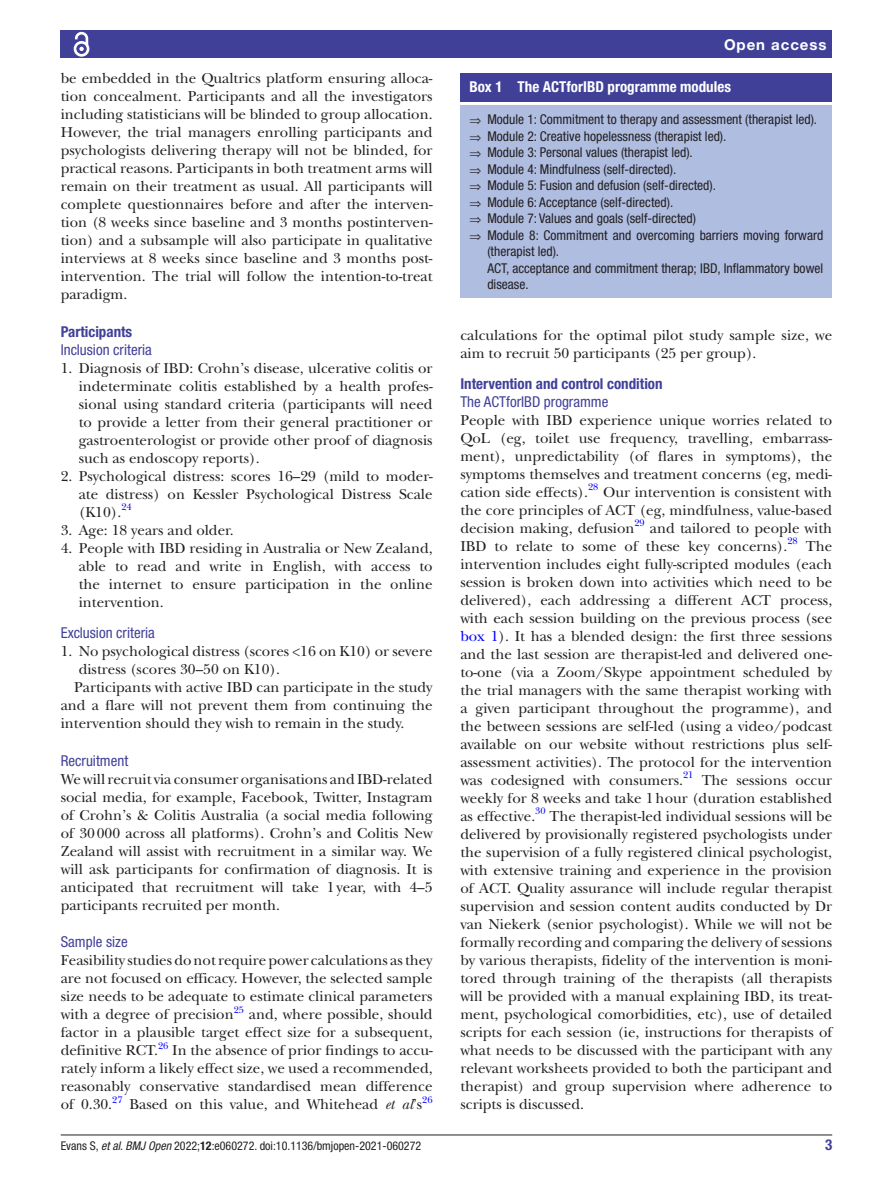
<style>
.page{position:relative;width:893px;height:1191px;background:#fff}
.page>*{position:absolute;margin:0;border:0;box-sizing:border-box;transform-origin:0 0}
.t1{font:15px/18px "New Baskerville";color:#231f20;text-align:justify}
.t2{font:condensed 15px "Helvetica Neue LT Std";color:#414099}
.t3{font:700 condensed 15px "Helvetica Neue LT Std";color:#414099}
.t4{font:700 condensed 15px "Helvetica Neue LT Std";color:#fff}
.t5{font:700 15px "Helvetica Neue LT Std";letter-spacing:.065em;color:#fff}
.t6{font:condensed 13.5px "Helvetica Neue LT Std";color:#231f20}
.t7{font:condensed 12px "Helvetica Neue LT Std";color:#231f20}
.t8{font:9.9px "New Baskerville";color:#00f}
.s1{font-style:italic}
.s2{color:#00f}
.s3{font-weight:700}
</style>
<div class="page">
<hr style="left:61px;top:1134px;width:771px;height:1px;background:#231f20">
<div style="left:61px;top:31px;width:771px;height:27px;background:#414099"></div>
<svg style="left:73px;top:31px;width:17px;height:26px"></svg>
<div style="left:460px;top:73px;width:372px;height:28px;background:#414099"></div>
<div style="left:460px;top:106px;width:372px;height:192px;background:#afbde1"></div>
<p class="t1" style="left:61px;top:69px;width:373px">be embedded in the Qualtrics platform ensuring alloca&shy;tion concealment. Participants and all the investigators including statisticians will be blinded to group allocation.<br>However, the trial managers enrolling participants and psychologists delivering therapy will not be blinded, for practical reasons. Participants in both treatment arms will remain on their treatment as usual. All participants will complete questionnaires before and after the interven&shy;tion (8 weeks since baseline and 3 months postinterven&shy;tion) and a subsample will also participate in qualitative interviews at 8 weeks since baseline and 3 months post&shy;intervention. The trial will follow the intention-to-treat paradigm.</p>
<p class="t3" style="left:61px;top:322px;width:73px">Participants</p>
<p class="t2" style="left:61px;top:340px;width:93px">Inclusion criteria</p>
<p class="t1" style="left:79px;top:359px;width:355px;text-indent:-18px">1. Diagnosis of IBD: Crohn’s disease, ulcerative colitis or indeterminate colitis established by a health profes&shy;sional using standard criteria (participants will need to provide a letter from their general practitioner or gastroenterologist or provide other proof of diagnosis such as endoscopy reports).</p>
<p class="t1" style="left:79px;top:467px;width:355px;text-indent:-18px">2. Psychological distress: scores 16–29 (mild to moder&shy;ate distress) on Kessler Psychological Distress Scale (K10).</p>
<p class="t8" style="left:121px;top:501px;width:12px">24</p>
<p class="t1" style="left:61px;top:521px;width:175px">3. Age: 18 years and older.</p>
<p class="t1" style="left:79px;top:539px;width:355px;text-indent:-18px">4. People with IBD residing in Australia or New Zealand, able to read and write in English, with access to the internet to ensure participation in the online intervention.</p>
<p class="t2" style="left:61px;top:624px;width:96px">Exclusion criteria</p>
<p class="t1" style="left:61px;top:642px;width:373px">1. No psychological distress (scores &lt;16 on K10) or severe</p>
<p class="t1" style="left:79px;top:660px;width:203px">distress (scores 30–50 on K10).</p>
<p class="t1" style="left:74px;top:678px;width:360px">Participants with active IBD can participate in the study</p>
<p class="t1" style="left:61px;top:696px;width:373px">and a flare will not prevent them from continuing the</p>
<p class="t1" style="left:61px;top:714px;width:345px">intervention should they wish to remain in the study.</p>
<p class="t2" style="left:61px;top:751px;width:69px">Recruitment</p>
<p class="t1" style="left:61px;top:770px;width:373px">We will recruit via consumer organisations and IBD-related social media, for example, Facebook, Twitter, Instagram of Crohn’s &amp; Colitis Australia (a social media following of 30000 across all platforms). Crohn’s and Colitis New Zealand will assist with recruitment in a similar way. We will ask participants for confirmation of diagnosis. It is anticipated that recruitment will take 1year, with 4–5 participants recruited per month.</p>
<p class="t2" style="left:61px;top:933px;width:68px">Sample size</p>
<p class="t1" style="left:61px;top:951px;width:373px">Feasibility studies do not require power calculations as they are not focused on efficacy. However, the selected sample size needs to be adequate to estimate clinical parameters with a degree of precision</p>
<p class="t8" style="left:234px;top:1003px;width:12px">25</p>
<p class="t1" style="left:61px;top:1005px;width:373px;text-indent:188px">and, where possible, should factor in a plausible target effect size for a subsequent, definitive RCT.</p>
<p class="t8" style="left:158px;top:1039px;width:12px">26</p>
<p class="t1" style="left:61px;top:1041px;width:373px;text-indent:112px">In the absence of prior findings to accu&shy;rately inform a likely effect size, we used a recommended, reasonably conservative standardised mean difference of 0.30.</p>
<p class="t8" style="left:112px;top:1093px;width:12px">27</p>
<p class="t1" style="left:130px;top:1095px;width:294px">Based on this value, and Whitehead <span class="s1">et al</span>’s</p>
<p class="t8" style="left:422px;top:1093px;width:12px">26</p>
<p class="t5" style="left:724px;top:35px;width:104px">Open access</p>
<p class="t4" style="left:469px;top:78px;width:263px">Box 1 The ACTforIBD programme modules</p>
<p class="t6" style="left:469px;top:112px;width:349px">⇒ Module 1: Commitment to therapy and assessment (therapist led).</p>
<p class="t6" style="left:469px;top:128px;width:259px">⇒ Module 2: Creative hopelessness (therapist led).</p>
<p class="t6" style="left:469px;top:145px;width:225px">⇒ Module 3: Personal values (therapist led).</p>
<p class="t6" style="left:469px;top:161px;width:208px">⇒ Module 4: Mindfulness (self-directed).</p>
<p class="t6" style="left:469px;top:178px;width:248px">⇒ Module 5: Fusion and defusion (self-directed).</p>
<p class="t6" style="left:469px;top:194px;width:205px">⇒ Module 6: Acceptance (self-directed).</p>
<p class="t6" style="left:469px;top:211px;width:228px">⇒ Module 7: Values and goals (self-directed)</p>
<p class="t6" style="left:469px;top:227px;width:355px">⇒ Module 8: Commitment and overcoming barriers moving forward</p>
<p class="t6" style="left:487px;top:244px;width:73px">(therapist led).</p>
<p class="t6" style="left:487px;top:260px;width:337px">ACT, acceptance and commitment therap; IBD, Inflammatory bowel</p>
<p class="t6" style="left:487px;top:277px;width:43px">disease.</p>
<p class="t1" style="left:460px;top:326px;width:373px">calculations for the optimal pilot study sample size, we aim to recruit 50 participants (25 per group).</p>
<p class="t3" style="left:460px;top:375px;width:204px">Intervention and control condition</p>
<p class="t2" style="left:460px;top:393px;width:150px">The ACTforIBD programme</p>
<p class="t1" style="left:460px;top:411px;width:373px">People with IBD experience unique worries related to QoL (eg, toilet use frequency, travelling, embarrass&shy;ment), unpredictability (of flares in symptoms), the symptoms themselves and treatment concerns (eg, medi&shy;cation side effects).<sup>28</sup> Our intervention is consistent with the core principles of ACT (eg, mindfulness, value-based decision making, defusion</p>
<p class="t8" style="left:634px;top:517px;width:12px">29</p>
<p class="t1" style="left:460px;top:519px;width:373px;text-indent:190px">and tailored to people with<br>IBD to relate to some of these key concerns).</p>
<p class="t8" style="left:787px;top:535px;width:12px">28</p>
<p class="t1" style="left:460px;top:537px;width:373px;text-indent:345px">The intervention includes eight fully-scripted modules (each session is broken down into activities which need to be delivered), each addressing a different ACT process, with each session building on the previous process (see <span class="s2">box 1</span>). It has a blended design: the first three sessions and the last session are therapist-led and delivered one&shy;to-one (via a Zoom/Skype appointment scheduled by the trial managers with the same therapist working with a given participant throughout the programme), and the between sessions are self-led (using a video/podcast available on our website without restrictions plus self&shy;assessment activities). The protocol for the intervention was codesigned with consumers.<sup>21</sup></p>
<p class="t1" style="left:460px;top:771px;width:373px;text-indent:241px">The sessions occur weekly for 8 weeks and take 1hour (duration established as effective.</p>
<p class="t8" style="left:535px;top:805px;width:12px">30</p>
<p class="t1" style="left:460px;top:807px;width:373px;text-indent:89px">The therapist-led individual sessions will be delivered by provisionally registered psychologists under the supervision of a fully registered clinical psychologist, with extensive training and experience in the provision of ACT. Quality assurance will include regular therapist supervision and session content audits conducted by Dr van Niekerk (senior psychologist). While we will not be formally recording and comparing the delivery of sessions by various therapists, fidelity of the intervention is moni&shy;tored through training of the therapists (all therapists will be provided with a manual explaining IBD, its treat&shy;ment, psychological comorbidities, etc), use of detailed scripts for each session (ie, instructions for therapists of what needs to be discussed with the participant with any relevant worksheets provided to both the participant and therapist) and group supervision where adherence to scripts is discussed.</p>
<p class="t7" style="left:61px;top:1138px;width:362px">Evans S, <span class="s1">et al</span>. <span class="s1">BMJ Open</span> 2022;<span class="s3">12</span>:e060272. doi:10.1136/bmjopen-2021-060272</p>
<p class="t3" style="left:825px;top:1135px;width:9px">3</p>
</div>
